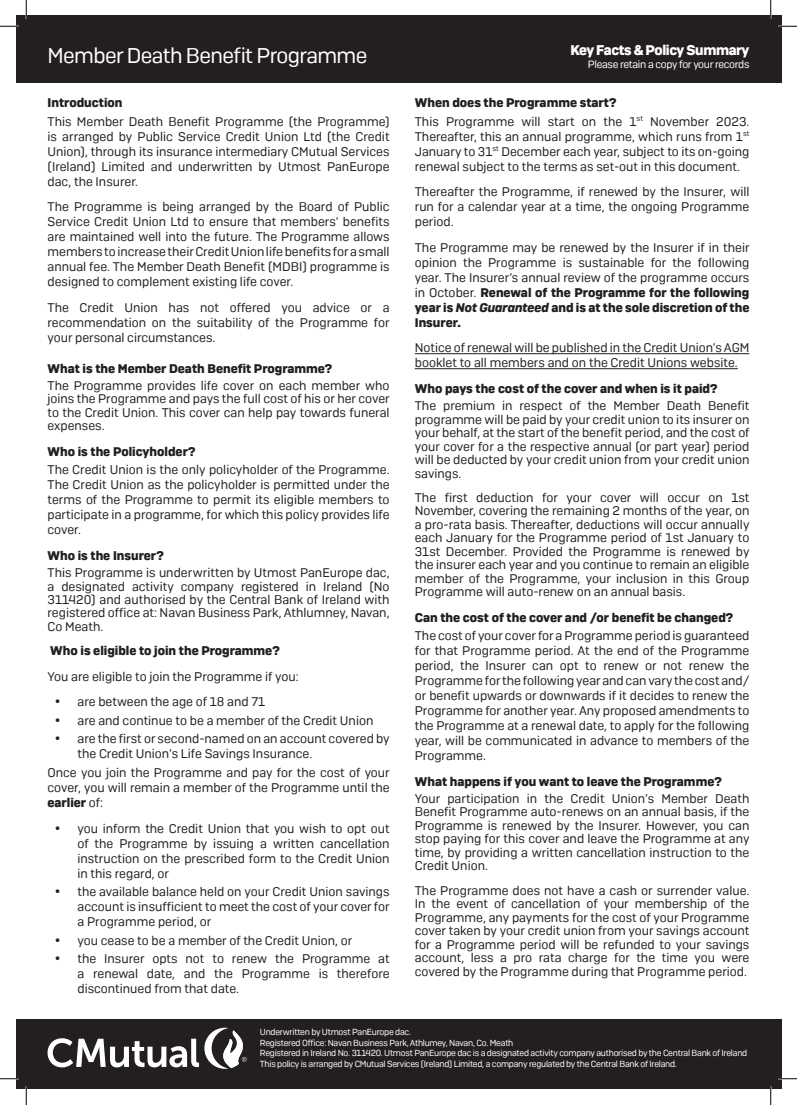
<style>
.page{position:relative;width:797px;height:1105px;background:#fff}
.page>*{position:absolute;margin:0;border:0;box-sizing:border-box;transform-origin:0 0}
.t1{font:21.25px "Camber";letter-spacing:-.03em;color:#fff}
.t2{font:700 14px "Camber";letter-spacing:-.03em;color:#fff}
.t3{font:12.5px/15px "Camber";color:#231f20;text-align:justify}
.t4{font:700 12.5px "Camber";color:#231f20}
.t5{font:10.5px "Camber";letter-spacing:-.03em;color:#fff}
.t6{font:8.75px/10.5px "Camber";letter-spacing:-.03em;color:#fff}
.s1{font-weight:700}
.s2{font-weight:700;font-style:italic}
</style>
<div class="page">
<hr style="left:415px;top:353px;width:334px;height:1px;background:#231f20">
<hr style="left:415px;top:368px;width:323px;height:1px;background:#231f20">
<div style="left:16px;top:16px;width:765px;height:67px;background:#231f20"></div>
<div style="left:16px;top:1019px;width:765px;height:70px;background:#231f20"></div>
<svg style="left:48px;top:1028px;width:199px;height:41px"></svg>
<svg style="left:0;top:25px;width:19px;height:2px"></svg>
<svg style="left:778px;top:25px;width:19px;height:2px"></svg>
<svg style="left:0;top:1078px;width:19px;height:1px"></svg>
<svg style="left:778px;top:1078px;width:19px;height:1px"></svg>
<svg style="left:25px;top:0;width:2px;height:19px"></svg>
<svg style="left:25px;top:1086px;width:2px;height:19px"></svg>
<svg style="left:770px;top:0;width:1px;height:19px"></svg>
<svg style="left:770px;top:1086px;width:1px;height:19px"></svg>
<h1 class="t1" style="left:48px;top:43px;width:321px">Member Death Benefit Programme</h1>
<p class="t2" style="left:570px;top:41px;width:180px">Key Facts &amp; Policy Summary</p>
<p class="t5" style="left:588px;top:58px;width:163px">Please retain a copy for your records</p>
<p class="t4" style="left:48px;top:95px;width:76px">Introduction</p>
<p class="t3" style="left:48px;top:114px;width:343px">This Member Death Benefit Programme (the Programme) is arranged by Public Service Credit Union Ltd (the Credit Union), through its insurance intermediary CMutual Services (Ireland) Limited and underwritten by Utmost PanEurope dac, the Insurer.</p>
<p class="t3" style="left:48px;top:199px;width:343px">The Programme is being arranged by the Board of Public Service Credit Union Ltd to ensure that members’ benefits are maintained well into the future. The Programme allows members to increase their Credit Union life benefits for a small annual fee. The Member Death Benefit (MDBI) programme is designed to complement existing life cover.</p>
<p class="t3" style="left:48px;top:300px;width:344px">The Credit Union has not offered you advice or a recommendation on the suitability of the Programme for your personal circumstances.</p>
<p class="t4" style="left:48px;top:360px;width:286px">What is the Member Death Benefit Programme?</p>
<p class="t3" style="left:48px;top:378px;width:344px;line-height:13.5px">The Programme provides life cover on each member who joins the Programme and pays the full cost of his or her cover to the Credit Union. This cover can help pay towards funeral expenses.</p>
<p class="t4" style="left:48px;top:443px;width:149px">Who is the Policyholder?</p>
<p class="t3" style="left:48px;top:462px;width:343px">The Credit Union is the only policyholder of the Programme.<br>The Credit Union as the policyholder is permitted under the terms of the Programme to permit its eligible members to participate in a programme, for which this policy provides life cover.</p>
<p class="t4" style="left:48px;top:548px;width:118px">Who is the Insurer?</p>
<p class="t3" style="left:48px;top:566px;width:343px;line-height:13.5px">This Programme is underwritten by Utmost PanEurope dac, a designated activity company registered in Ireland (No 311420) and authorised by the Central Bank of Ireland with registered office at: Navan Business Park, Athlumney, Navan, Co Meath.</p>
<p class="t4" style="left:50px;top:643px;width:231px">Who is eligible to join the Programme?</p>
<p class="t3" style="left:48px;top:669px;width:252px">You are eligible to join the Programme if you:</p>
<p class="t3" style="left:55px;top:694px;width:212px">• are between the age of 18 and 71</p>
<p class="t3" style="left:55px;top:713px;width:320px">• are and continue to be a member of the Credit Union</p>
<p class="t3" style="left:77px;top:731px;width:313px;text-indent:-22px">• are the first or second-named on an account covered by the Credit Union’s Life Savings Insurance.</p>
<p class="t3" style="left:48px;top:765px;width:344px">Once you join the Programme and pay for the cost of your cover, you will remain a member of the Programme until the <span class="s1">earlier</span> of:</p>
<p class="t3" style="left:77px;top:821px;width:313px;text-indent:-22px">• you inform the Credit Union that you wish to opt out of the Programme by issuing a written cancellation instruction on the prescribed form to the Credit Union in this regard, or</p>
<p class="t3" style="left:77px;top:884px;width:314px;text-indent:-22px">• the available balance held on your Credit Union savings account is insufficient to meet the cost of your cover for a Programme period, or</p>
<p class="t3" style="left:55px;top:933px;width:299px">• you cease to be a member of the Credit Union, or</p>
<p class="t3" style="left:77px;top:951px;width:313px;text-indent:-22px">• the Insurer opts not to renew the Programme at a renewal date, and the Programme is therefore discontinued from that date.</p>
<p class="t3" style="left:415px;top:93px;width:336px;line-height:18.5px"><span class="s1">When does the Programme start?<br></span>This Programme will start on the 1<sup>st</sup> November 2023.</p>
<p class="t3" style="left:415px;top:129px;width:336px">Thereafter, this an annual programme, which runs from 1<sup>st </sup>January to 31<sup>st</sup> December each year, subject to its on-going renewal subject to the terms as set-out in this document.</p>
<p class="t3" style="left:415px;top:184px;width:336px">Thereafter the Programme, if renewed by the Insurer, will run for a calendar year at a time, the ongoing Programme period.</p>
<p class="t3" style="left:415px;top:240px;width:336px">The Programme may be renewed by the Insurer if in their opinion the Programme is sustainable for the following year. The Insurer’s annual review of the programme occurs in October. <span class="s1">Renewal of the Programme for the following year is</span> <span class="s2">Not Guaranteed</span> <span class="s1">and is at the sole discretion of the Insurer.</span></p>
<p class="t3" style="left:415px;top:340px;width:336px">Notice of renewal will be published in the Credit Union’s AGM booklet to all members and on the Credit Unions website.</p>
<p class="t4" style="left:415px;top:381px;width:304px">Who pays the cost of the cover and when is it paid?</p>
<p class="t3" style="left:415px;top:399px;width:336px;line-height:13.5px">The premium in respect of the Member Death Benefit programme will be paid by your credit union to its insurer on your behalf, at the start of the benefit period, and the cost of your cover for a the respective annual (or part year) period will be deducted by your credit union from your credit union savings.</p>
<p class="t3" style="left:415px;top:490px;width:336px;line-height:13.5px">The first deduction for your cover will occur on 1st November, covering the remaining 2 months of the year, on a pro-rata basis. Thereafter, deductions will occur annually each January for the Programme period of 1st January to 31st December. Provided the Programme is renewed by the insurer each year and you continue to remain an eligible member of the Programme, your inclusion in this Group Programme will auto-renew on an annual basis.</p>
<p class="t4" style="left:415px;top:609px;width:320px">Can the cost of the cover and /or benefit be changed?</p>
<p class="t3" style="left:415px;top:628px;width:336px">The cost of your cover for a Programme period is guaranteed for that Programme period. At the end of the Programme period, the Insurer can opt to renew or not renew the Programme for the following year and can vary the cost and/ or benefit upwards or downwards if it decides to renew the Programme for another year. Any proposed amendments to the Programme at a renewal date, to apply for the following year, will be communicated in advance to members of the Programme.</p>
<p class="t4" style="left:415px;top:774px;width:308px">What happens if you want to leave the Programme?</p>
<p class="t3" style="left:415px;top:792px;width:336px;line-height:13.5px">Your participation in the Credit Union’s Member Death Benefit Programme auto-renews on an annual basis, if the Programme is renewed by the Insurer. However, you can stop paying for this cover and leave the Programme at any time, by providing a written cancellation instruction to the Credit Union.</p>
<p class="t3" style="left:415px;top:883px;width:336px;line-height:13.5px">The Programme does not have a cash or surrender value.<br>In the event of cancellation of your membership of the Programme, any payments for the cost of your Programme cover taken by your credit union from your savings account for a Programme period will be refunded to your savings account, less a pro rata charge for the time you were covered by the Programme during that Programme period.</p>
<p class="t6" style="left:260px;top:1027px;width:489px">Underwritten by Utmost PanEurope dac.<br>Registered Office: Navan Business Park, Athlumey, Navan, Co. Meath<br>Registered in Ireland No. 311420. Utmost PanEurope dac is a designated activity company authorised by the Central Bank of Ireland This policy is arranged by CMutual Services (Ireland) Limited, a company regulated by the Central Bank of Ireland.</p>
</div>
